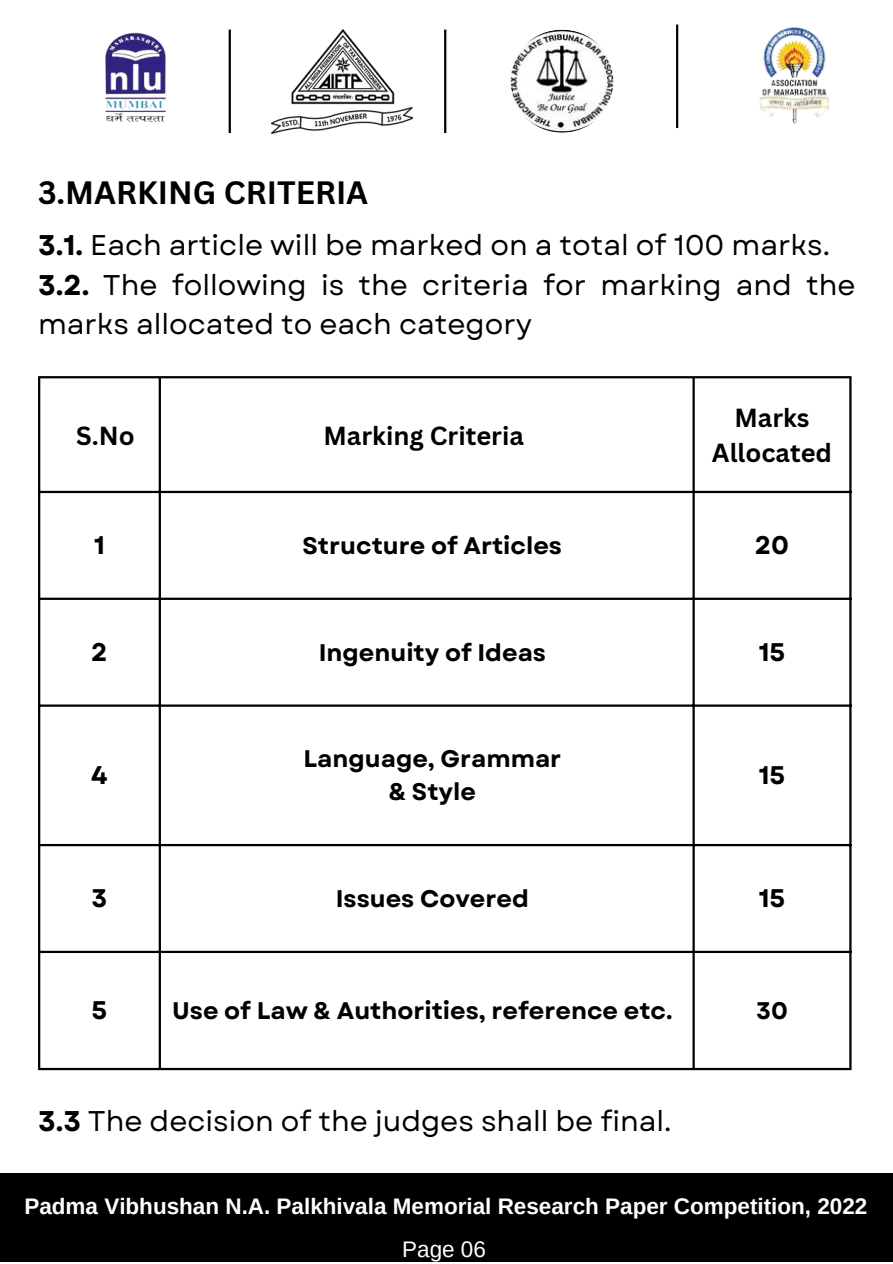
<style>
.page{position:relative;width:893px;height:1264px;background:#fff}
.page>*{position:absolute;margin:0;border:0;box-sizing:border-box;transform-origin:0 0}
.t1{font:700 31.5px "Canva Sans";color:#000}
.t2{font:28.5px/39.3px "Garet";color:#000}
.t3{font:700 25.5px/34.8px "Canva Sans";color:#000;text-align:center}
.t4{font:700 25.5px "Garet";color:#000}
.t5{font:700 24px/32.5px "Garet";color:#000;text-align:center}
.t6{font:700 22.5px "Arimo";color:#fff}
.t7{font:22.5px "Arimo";color:#fff}
.s1{font-weight:700}
</style>
<div class="page">
<img style="left:759px;top:27px;width:71px;height:97px">
<img style="left:510px;top:30px;width:103px;height:103px;border-radius:50%">
<hr style="left:444px;top:30px;width:2px;height:103px;background:#000">
<hr style="left:676px;top:25px;width:2px;height:103px;background:#000">
<div style="left:0;top:1173px;width:892px;height:88px;background:#000"></div>
<hr style="left:38px;top:378px;width:2px;height:689px;background:#000">
<hr style="left:159px;top:378px;width:2px;height:689px;background:#000">
<hr style="left:692px;top:378px;width:2px;height:689px;background:#000">
<hr style="left:849px;top:378px;width:2px;height:689px;background:#000">
<hr style="left:38px;top:376px;width:813px;height:2px;background:#000">
<hr style="left:38px;top:491px;width:813px;height:2px;background:#000">
<hr style="left:38px;top:597px;width:813px;height:3px;background:#000">
<hr style="left:38px;top:704px;width:813px;height:2px;background:#000">
<hr style="left:38px;top:844px;width:813px;height:2px;background:#000">
<hr style="left:38px;top:950px;width:813px;height:3px;background:#000">
<hr style="left:38px;top:1067px;width:813px;height:3px;background:#000">
<img style="left:105px;top:29px;width:126px;height:105px">
<img style="left:271px;top:30px;width:142px;height:103px">
<p class="t1" style="left:38px;top:170px;width:331px">3.MARKING CRITERIA</p>
<p class="t2" style="left:38px;top:226px;width:819px"><span class="s1">3.1.</span> Each article will be marked on a total of 100 marks.<br><span class="s1">3.2.</span> The following is the criteria for marking and the marks allocated to each category</p>
<p class="t3" style="left:76px;top:417px;width:60px">S.No</p>
<p class="t3" style="left:323px;top:417px;width:202px">Marking Criteria</p>
<p class="t3" style="left:712px;top:399px;width:122px">Marks<br>Allocated</p>
<p class="t4" style="left:94px;top:526px;width:12px">1</p>
<p class="t5" style="left:302px;top:529px;width:261px">Structure of Articles</p>
<p class="t4" style="left:754px;top:526px;width:36px">20</p>
<p class="t4" style="left:91px;top:633px;width:18px">2</p>
<p class="t5" style="left:318px;top:636px;width:229px">Ingenuity of Ideas</p>
<p class="t4" style="left:758px;top:633px;width:28px">15</p>
<p class="t4" style="left:91px;top:757px;width:18px">4</p>
<p class="t5" style="left:303px;top:743px;width:259px">Language, Grammar &amp; Style</p>
<p class="t4" style="left:758px;top:757px;width:28px">15</p>
<p class="t4" style="left:92px;top:879px;width:17px">3</p>
<p class="t5" style="left:336px;top:882px;width:195px">Issues Covered</p>
<p class="t4" style="left:758px;top:879px;width:28px">15</p>
<p class="t4" style="left:92px;top:992px;width:17px">5</p>
<p class="t5" style="left:172px;top:994px;width:502px">Use of Law &amp; Authorities, reference etc.</p>
<p class="t5" style="left:756px;top:994px;width:33px">30</p>
<p class="t2" style="left:38px;top:1101px;width:635px"><span class="s1">3.3</span> The decision of the judges shall be final.</p>
<p class="t6" style="left:24px;top:1193px;width:844px">Padma Vibhushan N.A. Palkhivala Memorial Research Paper Competition, 2022</p>
<p class="t7" style="left:402px;top:1236px;width:85px">Page 06</p>
</div>
